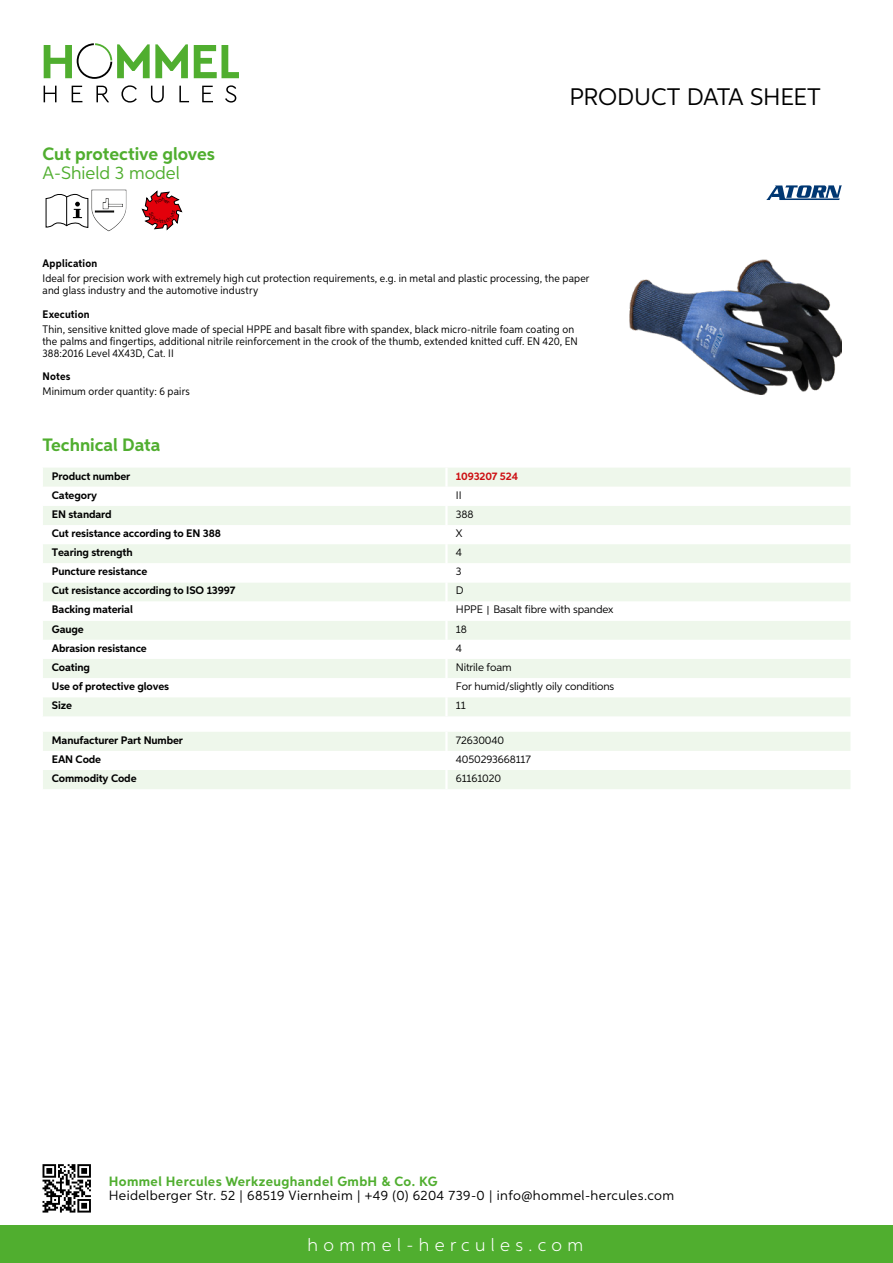
<style>
.page{position:relative;width:893px;height:1263px;background:#fff}
.page>*{position:absolute;margin:0;border:0;box-sizing:border-box;transform-origin:0 0}
.t1{font:24px "Aspira";letter-spacing:-.01em;color:#000}
.t2{font:700 18px "Aspira";color:#50ae2f}
.t3{font:300 18px "Aspira";letter-spacing:.3em;color:#fff}
.t4{font:18px "Aspira";color:#50ae2f}
.t5{font:13.5px "Aspira";letter-spacing:.03em;color:#000}
.t6{font:700 13.5px "Aspira";letter-spacing:.03em;color:#50ae2f}
.t7{font:10.95px/12px "Aspira Nar";letter-spacing:.015em;color:#000}
.t8{font:700 10.95px "Aspira";letter-spacing:-.01em;color:#000}
.t9{font:10.95px "Aspira";letter-spacing:-.01em;color:#000}
.t10{font:700 10.95px "Aspira Nar";letter-spacing:.015em;color:#000}
.t11{font:700 10.95px "Aspira";letter-spacing:-.01em;color:#cd1013}
.s1{font-family:"Wuerth Global";font-size:10.5px}
</style>
<div class="page">
<div style="left:0;top:1226px;width:893px;height:37px;background:#50ae2f"></div>
<svg style="left:43px;top:1164px;width:48px;height:48px"></svg>
<svg style="left:194px;top:45px;width:45px;height:33px"></svg>
<svg style="left:44px;top:43px;width:144px;height:36px"></svg>
<svg style="left:44px;top:86px;width:13px;height:16px"></svg>
<svg style="left:72px;top:86px;width:10px;height:16px"></svg>
<svg style="left:96px;top:86px;width:13px;height:16px"></svg>
<svg style="left:121px;top:85px;width:16px;height:18px"></svg>
<svg style="left:151px;top:86px;width:13px;height:17px"></svg>
<svg style="left:179px;top:86px;width:10px;height:16px"></svg>
<svg style="left:202px;top:86px;width:11px;height:16px"></svg>
<svg style="left:225px;top:85px;width:11px;height:18px"></svg>
<div style="left:43px;top:468px;width:807px;height:248px;background:#eef7eb"></div>
<svg style="left:43px;top:487px;width:807px;height:210px"></svg>
<hr style="left:445px;top:468px;width:3px;height:19px;background:#fff">
<hr style="left:445px;top:487px;width:3px;height:19px;background:#fff">
<hr style="left:445px;top:506px;width:3px;height:19px;background:#fff">
<hr style="left:445px;top:525px;width:3px;height:19px;background:#fff">
<hr style="left:445px;top:544px;width:3px;height:19px;background:#fff">
<hr style="left:445px;top:563px;width:3px;height:19px;background:#fff">
<hr style="left:445px;top:582px;width:3px;height:19px;background:#fff">
<hr style="left:445px;top:601px;width:3px;height:20px;background:#fff">
<hr style="left:445px;top:621px;width:3px;height:19px;background:#fff">
<hr style="left:445px;top:640px;width:3px;height:19px;background:#fff">
<hr style="left:445px;top:659px;width:3px;height:19px;background:#fff">
<hr style="left:445px;top:678px;width:3px;height:19px;background:#fff">
<hr style="left:445px;top:697px;width:3px;height:19px;background:#fff">
<svg style="left:43px;top:732px;width:807px;height:57px"></svg>
<hr style="left:445px;top:770px;width:3px;height:19px;background:#fff">
<svg style="left:46px;top:193px;width:42px;height:35px"></svg>
<img style="left:91px;top:189px;width:8px;height:35px">
<img style="left:629px;top:259px;width:213px;height:136px">
<svg style="left:766px;top:185px;width:76px;height:15px"></svg>
<svg style="left:142px;top:191px;width:40px;height:39px"></svg>
<h2 class="t2" style="left:43px;top:142px;width:174px">Cut protective gloves</h2>
<h2 class="t4" style="left:43px;top:162px;width:139px">A-Shield 3 model</h2>
<h1 class="t1" style="left:569px;top:82px;width:253px">Product data sh eet</h1>
<p class="t10" style="left:43px;top:257px;width:56px">Application</p>
<p class="t7" style="left:43px;top:273px;width:548px">Ideal for precision work with extremely high cut protection requirements, e.g. in metal and plastic processing, the paper and glass industry and the automotive industry</p>
<p class="t10" style="left:43px;top:307px;width:49px">Execution</p>
<p class="t7" style="left:43px;top:323px;width:537px">Thin, sensitive knitted glove made of special HPPE and basalt fibre with spandex, black micro-nitrile foam coating on the palms and fingertips, additional nitrile reinforcement in the crook of the thumb, extended knitted cuff. EN 420, EN<br>388:2016 Level 4X43D, Cat. II</p>
<p class="t10" style="left:43px;top:369px;width:29px">Notes</p>
<p class="t7" style="left:43px;top:385px;width:149px">Minimum order quantity: 6 pairs</p>
<h2 class="t2" style="left:43px;top:433px;width:120px">Technical Data</h2>
<p class="t8" style="left:52px;top:469px;width:80px">Product number</p>
<p class="t11" style="left:456px;top:469px;width:64px">1093207 524</p>
<p class="t8" style="left:52px;top:488px;width:47px">Category</p>
<p class="t9" style="left:456px;top:488px;width:7px">II</p>
<p class="t8" style="left:52px;top:507px;width:61px">EN standard</p>
<p class="t9" style="left:456px;top:507px;width:19px">388</p>
<p class="t8" style="left:52px;top:526px;width:171px">Cut resistance according to EN 388</p>
<p class="t9" style="left:456px;top:526px;width:8px">X</p>
<p class="t8" style="left:52px;top:546px;width:82px">Tearing strength</p>
<p class="t9" style="left:456px;top:546px;width:8px">4</p>
<p class="t8" style="left:52px;top:565px;width:97px">Puncture resistance</p>
<p class="t9" style="left:456px;top:565px;width:7px">3</p>
<p class="t8" style="left:52px;top:584px;width:185px">Cut resistance according to ISO 13997</p>
<p class="t9" style="left:456px;top:584px;width:8px">D</p>
<p class="t8" style="left:52px;top:603px;width:83px">Backing material</p>
<p class="t9" style="left:456px;top:603px;width:159px">HPPE <span class="s1">|</span> Basalt fibre with spandex</p>
<p class="t8" style="left:52px;top:622px;width:33px">Gauge</p>
<p class="t9" style="left:456px;top:622px;width:13px">18</p>
<p class="t8" style="left:52px;top:641px;width:97px">Abrasion resistance</p>
<p class="t9" style="left:456px;top:641px;width:8px">4</p>
<p class="t8" style="left:52px;top:660px;width:40px">Coating</p>
<p class="t9" style="left:456px;top:660px;width:57px">Nitrile foam</p>
<p class="t8" style="left:52px;top:679px;width:119px">Use of protective gloves</p>
<p class="t9" style="left:456px;top:680px;width:160px">For humid/slightly oily conditions</p>
<p class="t8" style="left:52px;top:699px;width:22px">Size</p>
<p class="t9" style="left:456px;top:699px;width:11px">11</p>
<p class="t8" style="left:52px;top:733px;width:133px">Manufacturer Part Number</p>
<p class="t9" style="left:456px;top:733px;width:50px">72630040</p>
<p class="t8" style="left:52px;top:752px;width:51px">EAN Code</p>
<p class="t9" style="left:456px;top:752px;width:77px">4050293668117</p>
<p class="t8" style="left:52px;top:771px;width:86px">Commodity Code</p>
<p class="t9" style="left:456px;top:771px;width:47px">61161020</p>
<p class="t6" style="left:109px;top:1172px;width:330px">Hommel Hercules Werkzeughandel GmbH &amp; Co. KG</p>
<p class="t5" style="left:109px;top:1187px;width:567px">Heidelberger Str. 52 | 68519 Viernheim | +49 (0) 6204 739-0 | info@hommel-hercules.com</p>
<h2 class="t3" style="left:307px;top:1234px;width:277px">hommel-hercules.com</h2>
</div>
